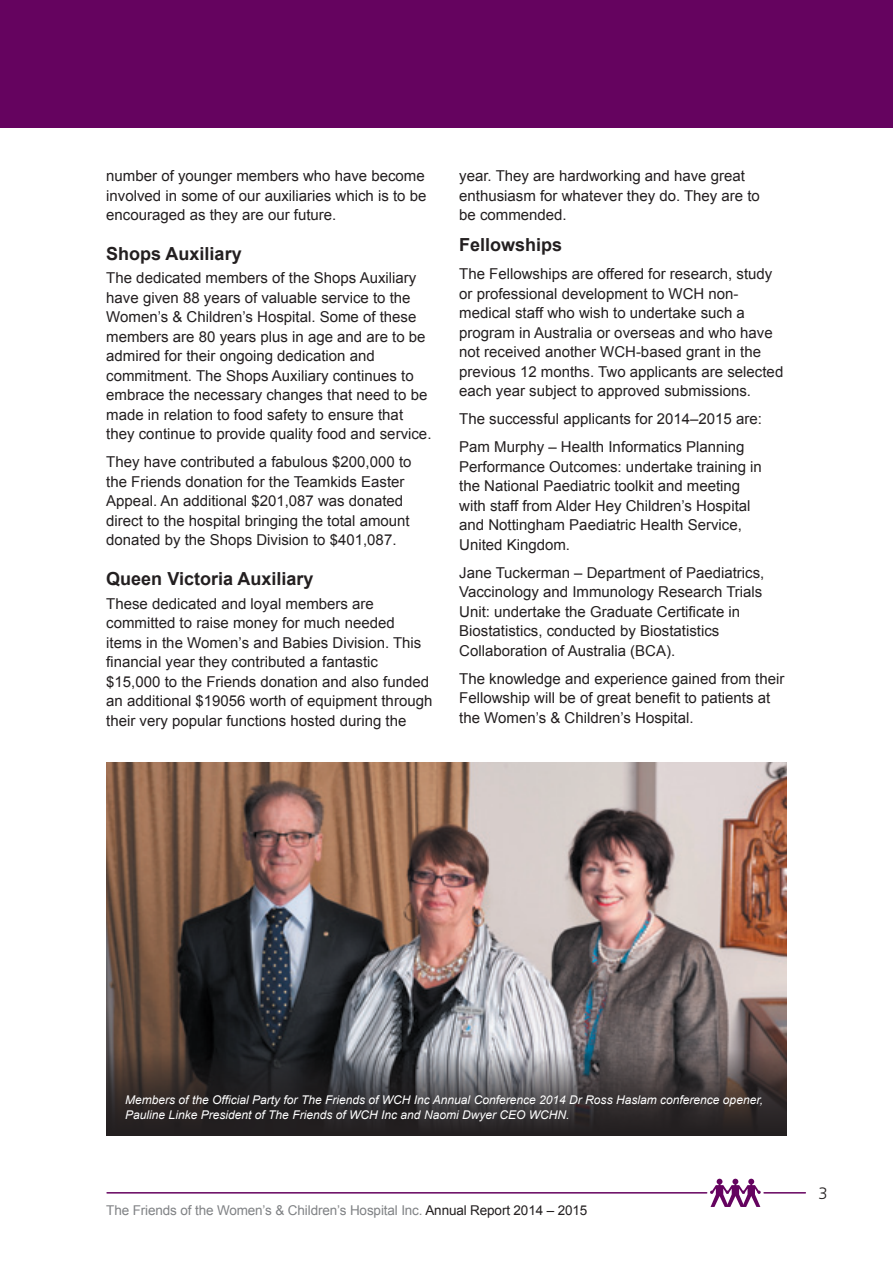
<style>
.page{position:relative;width:893px;height:1263px;background:#fff}
.page>*{position:absolute;margin:0;border:0;box-sizing:border-box;transform-origin:0 0}
.Subhead_2{font:700 18px "Arial";color:#231f20}
.Body_Copy{font:700 18px "Arial";color:#231f20}
.t1{font:300 16.5px "Frutiger";color:#231f20}
.Body_Copy-2{font:15px/19.5px "Arial";color:#231f20}
.t2{font:13.5px "Arial";letter-spacing:-.01em;color:#808285}
.t3{font:italic 12px/15px "Arial";color:#fff}
.s1{color:#231f20}
</style>
<div class="page">
<hr style="left:107px;top:1192px;width:600px;height:1px;background:#65035f">
<hr style="left:764px;top:1192px;width:41px;height:1px;background:#65035f">
<svg style="left:710px;top:1179px;width:51px;height:28px"></svg>
<img style="left:106px;top:762px;width:681px;height:288px">
<svg style="left:106px;top:1050px;width:681px;height:85px;background:#3f3b3d"></svg>
<div style="left:0;top:0;width:893px;height:128px;background:#65035f"></div>
<p class="Body_Copy-2" style="left:106px;top:166px;width:322px;text-align:justify">number of younger members who have become involved in some of our auxiliaries which is to be encouraged as they are our future.</p>
<p class="Subhead_2" style="left:106px;top:241px;width:137px">Shops Auxiliary</p>
<p class="Body_Copy-2" style="left:106px;top:268px;width:327px">The dedicated members of the Shops Auxiliary have given 88 years of valuable service to the Women’s &amp; Children’s Hospital. Some of these members are 80 years plus in age and are to be admired for their ongoing dedication and commitment. The Shops Auxiliary continues to embrace the necessary changes that need to be made in relation to food safety to ensure that they continue to provide quality food and service.</p>
<p class="Body_Copy-2" style="left:106px;top:452px;width:307px">They have contributed a fabulous $200,000 to the Friends donation for the Teamkids Easter Appeal. An additional $201,087 was donated direct to the hospital bringing the total amount donated by the Shops Division to $401,087.</p>
<p class="Subhead_2" style="left:106px;top:567px;width:209px">Queen Victoria Auxiliary</p>
<p class="Body_Copy-2" style="left:106px;top:594px;width:328px">These dedicated and loyal members are committed to raise money for much needed items in the Women’s and Babies Division. This financial year they contributed a fantastic $15,000 to the Friends donation and also funded an additional $19056 worth of equipment through their very popular functions hosted during the</p>
<p class="Body_Copy-2" style="left:459px;top:166px;width:302px">year. They are hardworking and have great enthusiasm for whatever they do. They are to be commended.</p>
<p class="Body_Copy" style="left:459px;top:233px;width:105px">Fellowships</p>
<p class="Body_Copy-2" style="left:459px;top:264px;width:326px">The Fellowships are offered for research, study or professional development to WCH non&shy;medical staff who wish to undertake such a program in Australia or overseas and who have not received another WCH-based grant in the previous 12 months. Two applicants are selected each year subject to approved submissions.</p>
<p class="Body_Copy-2" style="left:459px;top:409px;width:304px">The successful applicants for 2014–2015 are:</p>
<p class="Body_Copy-2" style="left:459px;top:437px;width:304px">Pam Murphy – Health Informatics Planning Performance Outcomes: undertake training in the National Paediatric toolkit and meeting with staff from Alder Hey Children’s Hospital and Nottingham Paediatric Health Service, United Kingdom.</p>
<p class="Body_Copy-2" style="left:459px;top:563px;width:307px">Jane Tuckerman – Department of Paediatrics, Vaccinology and Immunology Research Trials Unit: undertake the Graduate Certificate in Biostatistics, conducted by Biostatistics Collaboration of Australia (BCA).</p>
<p class="Body_Copy-2" style="left:459px;top:669px;width:327px">The knowledge and experience gained from their<br>Fellowship will be of great benefit to patients at the Women’s &amp; Children’s Hospital.</p>
<p class="t3" style="left:125px;top:1092px;width:639px">Members of the Official Party for The Friends of WCH Inc Annual Conference 2014 Dr Ross Haslam conference opener,<br>Pauline Linke President of The Friends of WCH Inc and Naomi Dwyer CEO WCHN.</p>
<p class="t2" style="left:106px;top:1202px;width:482px">The Friends of the Women’s &amp; Children’s Hospital Inc. <span class="s1">Annual Report 2014 – 2015</span></p>
<p class="t1" style="left:819px;top:1183px;width:11px">3</p>
</div>
